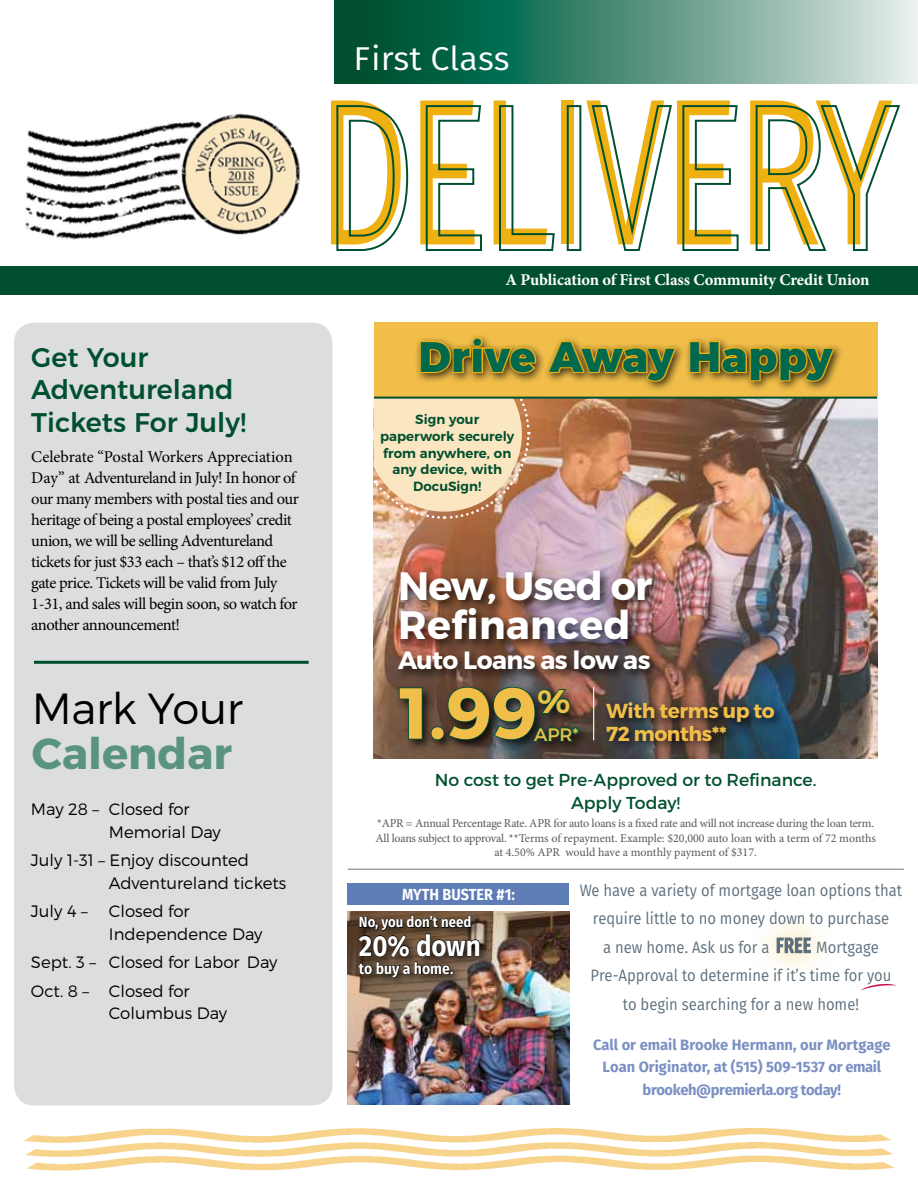
<style>
.page{position:relative;width:918px;height:1188px;background:#fff}
.page>*{position:absolute;margin:0;border:0;box-sizing:border-box;transform-origin:0 0}
.t1{font:209.25px "Fira Sans";letter-spacing:-.025em;color:#eeb111;scale:.69 1}
.t2{font:700 72px "Montserrat";color:#f2be4a}
.t3{font:300 43.5px "Montserrat";letter-spacing:-.01em;color:#000}
.t4{font:700 43.5px "Montserrat";color:#5a947f}
.t5{font:800 42.6px "Montserrat";letter-spacing:.01em;color:#00684c}
.t6{font:700 39.6px/39.6px "Montserrat";letter-spacing:.01em;color:#fff}
.t7{font:33px "Fira Sans";color:#fff}
.t8{font:700 28.8px "Fira Sans";letter-spacing:-.005em;color:#fff;scale:.9 1}
.t9{font:500 27px/32.4px "Montserrat";color:#00502f}
.t10{font:700 24.9px "Montserrat";letter-spacing:-.02em;color:#fff}
.t11{font:700 20.25px/22.5px "Montserrat";letter-spacing:-.02em;color:#f2be4a}
.t12{font:18px "Montserrat";color:#f2be4a}
.t13{font:17.25px/22.6px "Montserrat";color:#00502f;text-align:center}
.t14{font:16.5px/21px "Minion Pro";letter-spacing:-.03em;color:#000}
.t15{font:16.5px "Fira Sans";color:#5c6f7c;scale:.9 1}
.t16{font:300 16.5px/22.5px "Montserrat";color:#000}
.t17{font:700 16.5px "Minion Pro";letter-spacing:-.01em;color:#fff}
.t18{font:700 16.05px "Fira Sans";color:#fff;scale:.9 1}
.t19{font:700 15.6px "Fira Sans";color:#fff;scale:.9 1}
.t20{font:700 15px/22.5px "Fira Sans";color:#7b90c2;text-align:center}
.t21{font:700 14.7px "Fira Sans";color:#fff;scale:.9 1}
.t22{font:600 13.35px/16.6px "Montserrat";color:#00502f;text-align:center}
.t23{font:12px/14.4px "Minion Pro";letter-spacing:-.015em;color:#58595b;text-align:center}
</style>
<div class="page">
<div style="left:0;top:266px;width:918px;height:28px;background:#00502f"></div>
<svg style="left:334px;top:0;width:584px;height:83px"></svg>
<div style="left:14px;top:323px;width:318px;height:783px;background:#dcddde;border-radius:20px"></div>
<hr style="left:34px;top:661px;width:275px;height:3px;background:#00502f">
<img style="left:25px;top:1128px;width:869px;height:43px">
<svg style="left:336px;top:105px;width:73px;height:146px"></svg>
<svg style="left:425px;top:105px;width:57px;height:146px"></svg>
<svg style="left:499px;top:105px;width:56px;height:146px"></svg>
<div style="left:567px;top:105px;width:14px;height:146px;border:2px solid #00502f"></div>
<svg style="left:591px;top:105px;width:81px;height:146px"></svg>
<svg style="left:682px;top:105px;width:57px;height:146px"></svg>
<svg style="left:755px;top:105px;width:146px;height:146px"></svg>
<img style="left:25px;top:113px;width:276px;height:127px">
<img style="left:374px;top:399px;width:503px;height:360px">
<div style="left:394px;top:566px;width:268px;height:115px;background:#000;opacity:.75"></div>
<div style="left:394px;top:683px;width:197px;height:70px;background:#000;opacity:.75"></div>
<svg style="left:398px;top:687px;width:25px;height:53px"></svg>
<div style="left:431px;top:726px;width:13px;height:14px;border:2px solid #00502f;border-radius:50%"></div>
<svg style="left:447px;top:686px;width:134px;height:57px"></svg>
<div style="left:602px;top:698px;width:183px;height:54px;background:#000;opacity:.75"></div>
<hr style="left:593px;top:687px;width:1px;height:53px;background:#fff">
<div style="left:374px;top:323px;width:503px;height:74px;background:#f2be4a"></div>
<div style="left:415px;top:332px;width:430px;height:60px;background:#000;opacity:.75"></div>
<svg style="left:545px;top:339px;width:133px;height:44px"></svg>
<svg style="left:688px;top:339px;width:149px;height:44px"></svg>
<div style="left:750px;top:911px;width:83px;height:66px;background:#eeb111;opacity:.6"></div>
<svg style="left:777px;top:938px;width:34px;height:15px"></svg>
<hr style="left:348px;top:869px;width:556px;height:1px;background:#a1a1a4">
<img style="left:348px;top:912px;width:221px;height:193px">
<div style="left:354px;top:911px;width:137px;height:77px;background:#000;opacity:.75"></div>
<svg style="left:358px;top:911px;width:122px;height:67px"></svg>
<div style="left:348px;top:883px;width:221px;height:22px;background:#5e7db6"></div>
<svg style="left:860px;top:984px;width:37px;height:7px"></svg>
<svg style="left:373px;top:336px;width:164px;height:184px"></svg>
<hr style="left:374px;top:397px;width:503px;height:2px;background:#00502f">
<h3 class="t9" style="left:31px;top:339px;width:216px">Get Your<br>Adventureland<br>Tickets For July!</h3>
<p class="t14" style="left:31px;top:446px;width:269px">Celebrate “Postal Workers Appreciation Day” at Adventureland in July! In honor of our many members with postal ties and our heritage of being a postal employees’ credit union, we will be selling Adventureland tickets for just $33 each – that’s $12 off the gate price. Tickets will be valid from July 1-31, and sales will begin soon, so watch for another announcement!</p>
<h3 class="t3" style="left:32px;top:682px;width:212px">Mark Your</h3>
<h3 class="t4" style="left:32px;top:727px;width:202px">Calendar</h3>
<p class="t16" style="left:109px;top:798px;width:113px;text-indent:-78px">May 28 – Closed for<br>Memorial Day</p>
<p class="t16" style="left:109px;top:849px;width:179px;text-indent:-78px">July 1-31 – Enjoy discounted<br>Adventureland tickets</p>
<p class="t16" style="left:31px;top:900px;width:58px">July 4 –</p>
<p class="t16" style="left:109px;top:900px;width:155px">Closed for<br>Independence Day</p>
<p class="t16" style="left:31px;top:948px;width:248px;line-height:28.5px">Sept. 3 – Closed for Labor Day<br>Oct. 8 – Closed for</p>
<p class="t16" style="left:109px;top:1002px;width:120px">Columbus Day</p>
<h3 class="t7" style="left:354px;top:35px;width:158px">First Class</h3>
<h1 class="t1" style="left:316px;top:25px;width:838px">DELIVERY</h1>
<p class="t17" style="left:506px;top:268px;width:365px">A Publication of First Class Community Credit Union</p>
<h3 class="t5" style="left:418px;top:321px;width:416px">Drive Away Happy</h3>
<p class="t22" style="left:380px;top:410px;width:136px">Sign your paperwork securely from anywhere, on any device, with<br>DocuSign!</p>
<h3 class="t6" style="left:398px;top:566px;width:255px">New, Used or<br>Refinanced</h3>
<h3 class="t10" style="left:398px;top:645px;width:254px">Auto Loans as low as</h3>
<h2 class="t2" style="left:399px;top:669px;width:173px">1.99<sup>%</sup></h2>
<p class="t11" style="left:606px;top:700px;width:170px">With terms up to<br>72 months**</p>
<p class="t12" style="left:534px;top:723px;width:46px">APR*</p>
<p class="t13" style="left:435px;top:769px;width:383px">No cost to get Pre-Approved or to Refinance.<br>Apply Today!</p>
<p class="t23" style="left:376px;top:816px;width:502px">*APR = Annual Percentage Rate. APR for auto loans is a fixed rate and will not increase during the loan term.<br>All loans subject to approval. **Terms of repayment. Example: $20,000 auto loan with a term of 72 months at 4.50% APR would have a monthly payment of $317.</p>
<p class="t18" style="left:402px;top:884px;width:127px">MYTH BUSTER #1:</p>
<p class="t21" style="left:359px;top:912px;width:126px">No, you don’t need</p>
<h3 class="t8" style="left:359px;top:925px;width:137px">20% down</h3>
<p class="t19" style="left:359px;top:957px;width:106px">to buy a home.</p>
<p class="t15" style="left:580px;top:878px;width:360px">We have a variety of mortgage loan options that</p>
<p class="t15" style="left:593px;top:907px;width:331px">require little to no money down to purchase</p>
<p class="t15" style="left:603px;top:935px;width:187px">a new home. Ask us for a</p>
<p class="t15" style="left:816px;top:935px;width:71px">Mortgage</p>
<p class="t15" style="left:590px;top:964px;width:336px">Pre-Approval to determine if it’s time for you</p>
<p class="t15" style="left:623px;top:992px;width:264px">to begin searching for a new home!</p>
<p class="t20" style="left:593px;top:1033px;width:299px">Call or email Brooke Hermann, our Mortgage<br>Loan Originator, at (515) 509-1537 or email brookeh@premierla.org today!</p>
</div>
